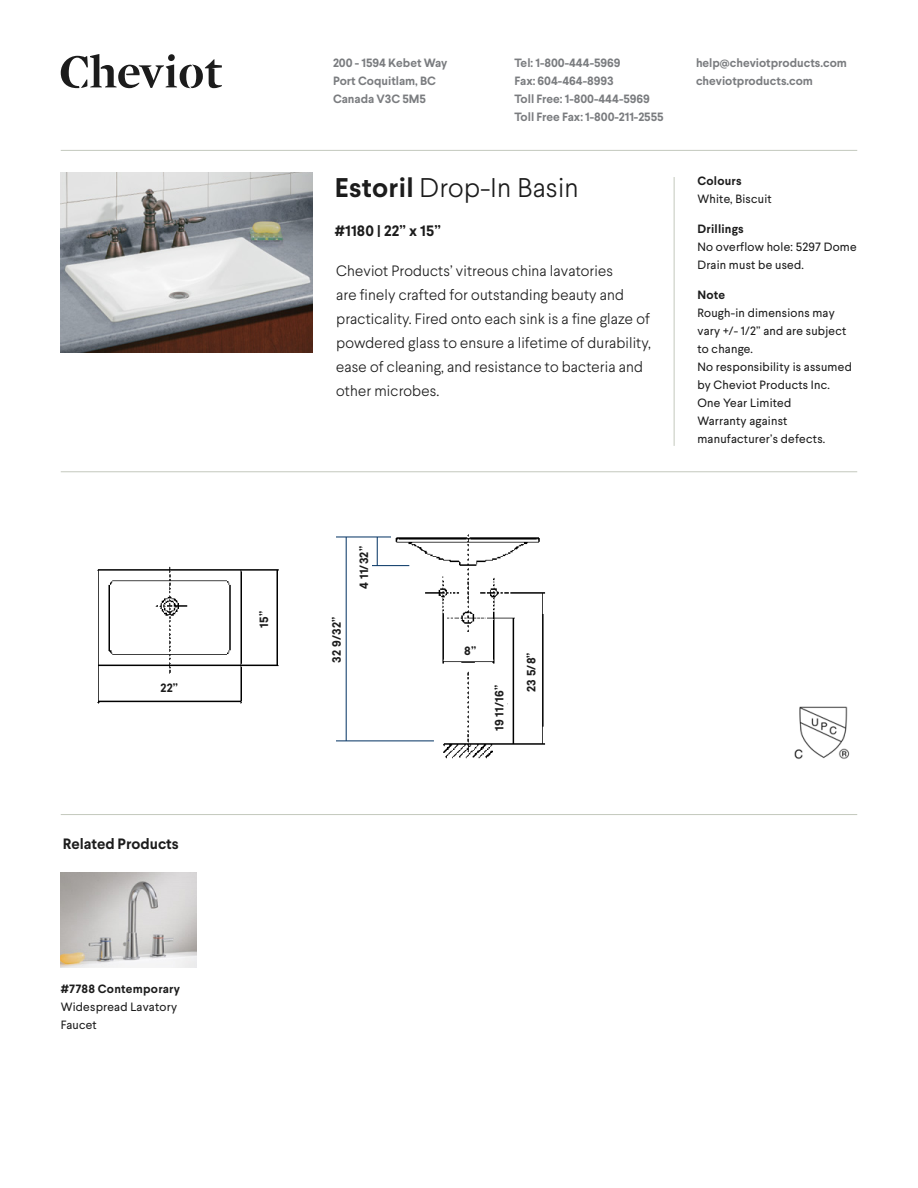
<style>
.page{position:relative;width:918px;height:1188px;background:#fff}
.page>*{position:absolute;margin:0;border:0;box-sizing:border-box;transform-origin:0 0}
.t1{font:300 27px "Larsseit";letter-spacing:.01em;color:#1c1c1c}
.t2{font:15.9px "Cronos Pro";color:#000}
.t3{font:300 15px/24px "Larsseit";letter-spacing:.01em;color:#1c1c1c}
.t4{font:700 15px "Larsseit";color:#1c1c1c}
.t5{font:12px/18px "Larsseit";letter-spacing:.02em;color:#1c1c1c}
.t6{font:700 12px/18px "Larsseit";color:#7a7c7f}
.t7{font:700 12px "Larsseit";letter-spacing:.02em;color:#1c1c1c}
.s1{font-weight:700}
</style>
<div class="page">
<hr style="left:61px;top:150px;width:796px;height:1px;background:#c3c8bd">
<svg style="left:61px;top:54px;width:161px;height:34px"></svg>
<svg style="left:60px;top:471px;width:564px;height:271px"></svg>
<img style="left:373px;top:511px;width:242px;height:248px">
<img style="left:60px;top:500px;width:234px;height:242px">
<hr style="left:336px;top:537px;width:55px;height:1px;background:#003162">
<hr style="left:336px;top:740px;width:98px;height:1px;background:#003162">
<hr style="left:346px;top:537px;width:1px;height:204px;background:#003162">
<hr style="left:370px;top:565px;width:39px;height:1px;background:#003162">
<svg style="left:377px;top:537px;width:1px;height:29px"></svg>
<div style="left:149px;top:680px;width:41px;height:15px;background:#fff"></div>
<div style="left:450px;top:643px;width:41px;height:15px;background:#fff"></div>
<div style="left:256px;top:599px;width:15px;height:41px;background:#fff"></div>
<div style="left:356px;top:541px;width:15px;height:53px;background:#fff"></div>
<div style="left:523px;top:646px;width:16px;height:53px;background:#fff"></div>
<div style="left:491px;top:678px;width:16px;height:60px;background:#fff"></div>
<div style="left:329px;top:608px;width:15px;height:64px;background:#fff"></div>
<img style="left:61px;top:172px;width:251px;height:180px">
<hr style="left:61px;top:471px;width:796px;height:1px;background:#c3c8bd">
<hr style="left:674px;top:177px;width:1px;height:269px;background:#c3c8bd">
<img style="left:61px;top:873px;width:135px;height:95px">
<img style="left:794px;top:706px;width:56px;height:53px">
<hr style="left:61px;top:814px;width:796px;height:1px;background:#c3c8bd">
<h2 class="t2" style="left:153px;top:679px;width:22px">22”</h2>
<p class="t7" style="left:161px;top:680px;width:19px">22”</p>
<p class="t4" style="left:63px;top:834px;width:118px">Related Products</p>
<p class="t7" style="left:61px;top:981px;width:121px">#7788 Contemporary</p>
<p class="t5" style="left:61px;top:997px;width:118px">Widespread Lavatory<br>Faucet</p>
<p class="t6" style="left:333px;top:54px;width:116px">200 - 1594 Kebet Way<br>Port Coquitlam, BC<br>Canada V3C 5M5</p>
<p class="t6" style="left:514px;top:54px;width:151px">Tel: 1-800-444-5969<br>Fax: 604-464-8993<br>Toll Free: 1-800-444-5969<br>Toll Free Fax: 1-800-211-2555</p>
<p class="t6" style="left:696px;top:54px;width:152px">help@cheviotproducts.com cheviotproducts.com</p>
<h1 class="t1" style="left:335px;top:170px;width:245px"><span class="s1">Estoril</span> Drop-In Basin</h1>
<p class="t4" style="left:335px;top:221px;width:108px">#1180 | 22” x 15”</p>
<p class="t3" style="left:336px;top:259px;width:316px">Cheviot Products’ vitreous china lavatories<br>are finely crafted for outstanding beauty and practicality. Fired onto each sink is a fine glaze of powdered glass to ensure a lifetime of durability, ease of cleaning, and resistance to bacteria and other microbes.</p>
<h2 class="t2" style="left:254px;top:629px;width:22px;rotate:-90deg">15”</h2>
<h2 class="t2" style="left:327px;top:663px;width:53px;rotate:-90deg">32 9/32”</h2>
<p class="t7" style="left:256px;top:628px;width:18px;rotate:-90deg">15”</p>
<p class="t7" style="left:329px;top:663px;width:47px;rotate:-90deg">32 9/32”</p>
<h2 class="t2" style="left:354px;top:594px;width:53px;rotate:-90deg">4 11/32”</h2>
<p class="t7" style="left:356px;top:589px;width:44px;rotate:-90deg">4 11/32”</p>
<h2 class="t2" style="left:464px;top:641px;width:14px">8”</h2>
<p class="t7" style="left:464px;top:643px;width:14px">8”</p>
<h2 class="t2" style="left:492px;top:737px;width:60px;rotate:-90deg">19 11/16”</h2>
<p class="t7" style="left:492px;top:731px;width:47px;rotate:-90deg">19 11/16”</p>
<h2 class="t2" style="left:522px;top:691px;width:45px;rotate:-90deg">23 5/8”</h2>
<p class="t7" style="left:523px;top:692px;width:41px;rotate:-90deg">23 5/8”</p>
<p class="t7" style="left:697px;top:173px;width:46px">Colours</p>
<p class="t5" style="left:697px;top:190px;width:76px">White, Biscuit</p>
<p class="t7" style="left:697px;top:221px;width:48px">Drillings</p>
<p class="t5" style="left:697px;top:238px;width:161px">No overflow hole: 5297 Dome<br>Drain must be used.</p>
<p class="t7" style="left:697px;top:287px;width:29px">Note</p>
<p class="t5" style="left:697px;top:304px;width:156px">Rough-in dimensions may vary +/- 1/2” and are subject to change.<br>No responsibility is assumed by Cheviot Products Inc.<br>One Year Limited<br>Warranty against manufacturer’s defects.</p>
</div>
